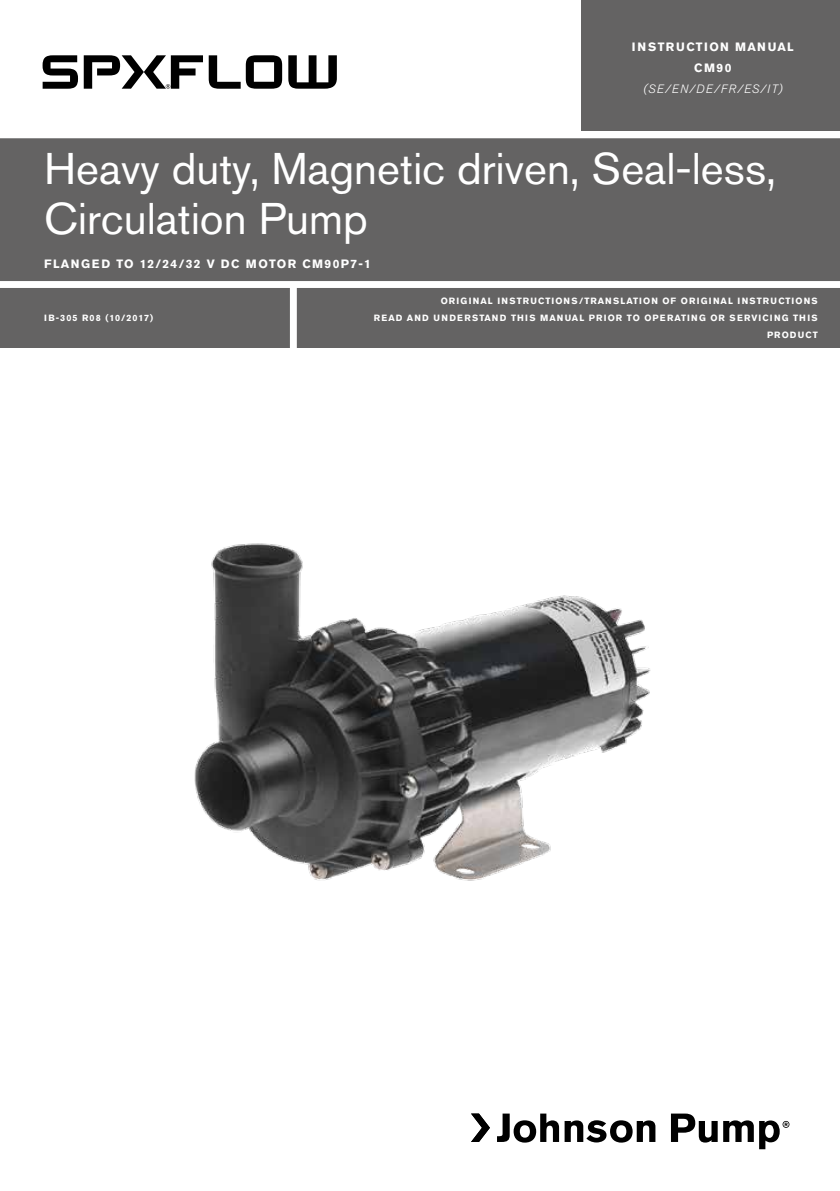
<style>
.page{position:relative;width:840px;height:1191px;background:#fff}
.page>*{position:absolute;margin:0;border:0;box-sizing:border-box;transform-origin:0 0}
.t1{font:44px/50px "Akzidenz Grotesk Pro";color:#fff}
.t2{font:700 12px/21px "Akzidenz Grotesk Pro";letter-spacing:.11em;color:#fff;text-align:center}
.t3{font:italic 300 12px "Akzidenz Grotesk Pro";letter-spacing:.11em;color:#fff}
.t4{font:700 9px/16.8px "Akzidenz Grotesk Pro";letter-spacing:.11em;color:#fff;text-align:right}
</style>
<div class="page">
<div style="left:0;top:135px;width:839px;height:150px;background:#646363"></div>
<div style="left:0;top:284px;width:839px;height:63px;background:#646363"></div>
<div style="left:0;top:281px;width:839px;height:7px;background:#fff"></div>
<div style="left:290px;top:283px;width:7px;height:70px;background:#fff"></div>
<div style="left:581px;top:0;width:258px;height:131px;background:#646363"></div>
<div style="left:0;top:131px;width:839px;height:7px;background:#fff"></div>
<svg style="left:471px;top:1113px;width:18px;height:29px"></svg>
<svg style="left:497px;top:1113px;width:61px;height:29px"></svg>
<svg style="left:564px;top:1120px;width:91px;height:22px"></svg>
<svg style="left:670px;top:1113px;width:119px;height:36px"></svg>
<img style="left:194px;top:543px;width:457px;height:338px">
<svg style="left:43px;top:55px;width:35px;height:34px"></svg>
<svg style="left:246px;top:55px;width:36px;height:34px"></svg>
<svg style="left:288px;top:55px;width:48px;height:34px"></svg>
<svg style="left:84px;top:55px;width:156px;height:34px"></svg>
<h2 class="t2" style="left:631px;top:36px;width:163px">INSTRUCTION MANUAL<br>CM90</h2>
<h2 class="t3" style="left:642px;top:81px;width:141px">(SE/EN/DE/FR/ES/IT)</h2>
<h1 class="t1" style="left:44px;top:144px;width:733px">Heavy duty, Magnetic driven, Seal-less,<br>Circulation Pump</h1>
<h2 class="t2" style="left:44px;top:253px;width:328px">FLANGED TO 12/24/32 V DC MOTOR CM90P7-1</h2>
<p class="t4" style="left:44px;top:309px;width:110px">IB-305 R08 (10/2017)</p>
<p class="t4" style="left:373px;top:293px;width:445px">ORIGINAL INSTRUCTIONS/TRANSLATION OF ORIGINAL INSTRUCTIONS<br>READ AND UNDERSTAND THIS MANUAL PRIOR TO OPERATING OR SERVICING THIS<br>PRODUCT</p>
</div>
